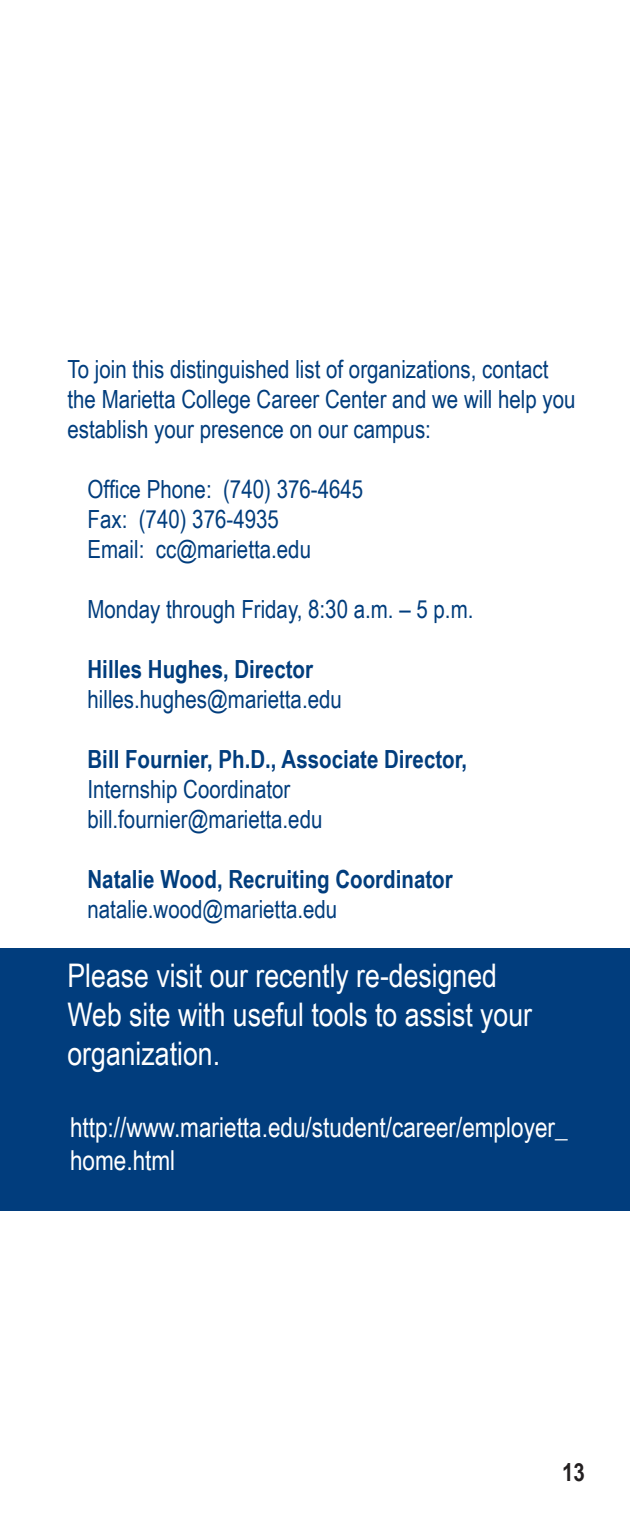
<style>
.page{position:relative;width:630px;height:1530px;background:#fff}
.page>*{position:absolute;margin:0;border:0;box-sizing:border-box;transform-origin:0 0}
.t1{font:32.5px/39px "Arial Narrow";color:#fff}
.t2{font:27.5px/33px "Arial Narrow";color:#fff}
.t3{font:25px/30px "Arial Narrow";color:#013d7d}
.t4{font:700 25px "Arial Narrow";color:#013d7d}
.t5{font:700 25px "Arial Narrow";color:#231f20}
</style>
<div class="page">
<div style="left:0;top:948px;width:630px;height:262px;background:#013d7d"></div>
<p class="t3" style="left:68px;top:353px;width:510px">To join this distinguished list of organizations, contact the Marietta College Career Center and we will help you establish your presence on our campus:</p>
<p class="t3" style="left:88px;top:473px;width:277px">Office Phone: (740) 376-4645</p>
<p class="t3" style="left:88px;top:503px;width:193px">Fax: (740) 376-4935</p>
<p class="t3" style="left:88px;top:533px;width:225px">Email: cc@marietta.edu</p>
<p class="t3" style="left:88px;top:593px;width:387px">Monday through Friday, 8:30 a.m. – 5 p.m.</p>
<p class="t4" style="left:88px;top:650px;width:227px">Hilles Hughes, Director</p>
<p class="t3" style="left:88px;top:683px;width:256px">hilles.hughes@marietta.edu</p>
<p class="t4" style="left:88px;top:740px;width:381px">Bill Fournier, Ph.D., Associate Director,</p>
<p class="t3" style="left:88px;top:773px;width:204px">Internship Coordinator</p>
<p class="t3" style="left:88px;top:803px;width:236px">bill.fournier@marietta.edu</p>
<p class="t4" style="left:88px;top:860px;width:367px">Natalie Wood, Recruiting Coordinator</p>
<p class="t3" style="left:88px;top:893px;width:251px">natalie.wood@marietta.edu</p>
<p class="t1" style="left:68px;top:955px;width:466px">Please visit our recently re-designed<br>Web site with useful tools to assist your organization.</p>
<p class="t2" style="left:70px;top:1110px;width:499px">http://www.marietta.edu/student/career/employer_ home.html</p>
<p class="t5" style="left:562px;top:1453px;width:24px">13</p>
</div>
